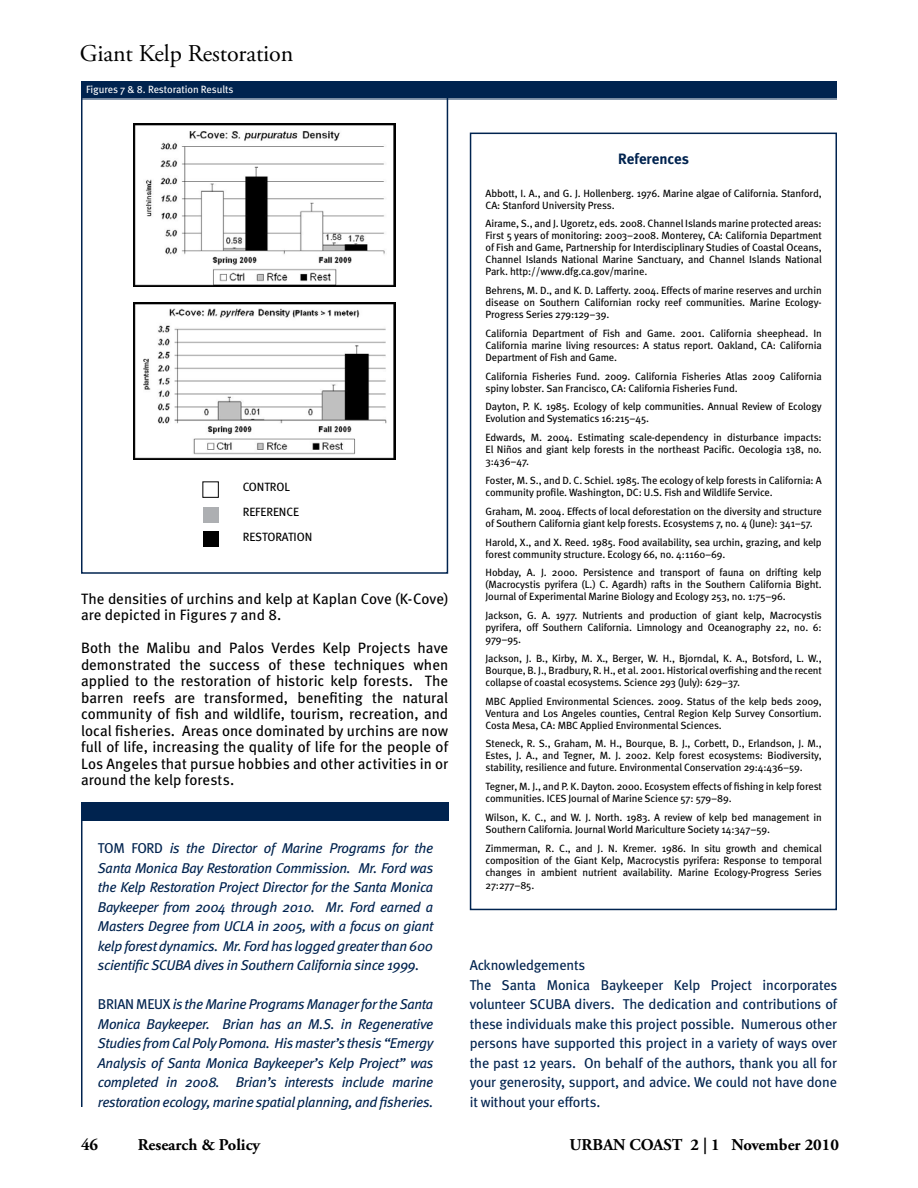
<style>
.page{position:relative;width:918px;height:1188px;background:#fff}
.page>*{position:absolute;margin:0;border:0;box-sizing:border-box;transform-origin:0 0}
.t1{font:24px "Adobe Garamond Pro";letter-spacing:-.005em;color:#000}
.t2{font:700 16.5px "Adobe Garamond Pro";color:#000}
.t3{font:15px/16.5px "Meta";color:#000}
.t4{font:700 15px "Meta";color:#00234f}
.t5{font:italic 14.25px/19.5px "Meta";letter-spacing:-.02em;color:#00234f;text-align:justify}
.t6{font:14.25px/19.5px "Meta";letter-spacing:-.01em;color:#00234f}
.t7{font:12px/24.9px "Meta";letter-spacing:-.005em;color:#000}
.t8{font:10.5px/12px "Meta";letter-spacing:-.01em;color:#000;text-align:justify}
.t9{font:10.5px "Meta";letter-spacing:-.01em;color:#fff}
.s1{font-style:normal}
</style>
<div class="page">
<div style="left:81px;top:87px;width:367px;height:487px;background:#fff;border:2px solid #00234f"></div>
<img style="left:134px;top:124px;width:261px;height:162px">
<img style="left:133px;top:302px;width:263px;height:157px">
<div style="left:203px;top:482px;width:16px;height:16px;border:1px solid #000"></div>
<div style="left:203px;top:507px;width:15px;height:16px;background:#adafb2"></div>
<div style="left:203px;top:532px;width:15px;height:15px;background:#000"></div>
<div style="left:81px;top:802px;width:367px;height:18px;background:#00234f"></div>
<hr style="left:81px;top:803px;width:1px;height:304px;background:#00234f">
<div style="left:470px;top:133px;width:367px;height:777px;background:#fff;border:2px solid #00234f"></div>
<div style="left:81px;top:81px;width:756px;height:18px;background:#00234f"></div>
<hr style="left:83px;top:99px;width:364px;height:1px;background:#fff">
<h1 class="t1" style="left:80px;top:39px;width:215px">Giant Kelp Restoration</h1>
<p class="t9" style="left:86px;top:83px;width:149px">Figures 7 &amp; 8. Restoration Results</p>
<p class="t7" style="left:243px;top:474px;width:71px">control reference restorati on</p>
<h3 class="t3" style="left:81px;top:590px;width:369px">The densities of urchins and kelp at Kaplan Cove (K-Cove) are depicted in Figures 7 and 8.</h3>
<p class="t3" style="left:81px;top:640px;width:369px;text-align:justify">Both the Malibu and Palos Verdes Kelp Projects have demonstrated the success of these techniques when applied to the restoration of historic kelp forests. The barren reefs are transformed, benefiting the natural community of fish and wildlife, tourism, recreation, and local fisheries. Areas once dominated by urchins are now full of life, increasing the quality of life for the people of Los Angeles that pursue hobbies and other activities in or around the kelp forests.</p>
<p class="t5" style="left:98px;top:839px;width:337px"><span class="s1">Tom Ford</span> is the Director of Marine Programs for the Santa Monica Bay Restoration Commission. Mr. Ford was the Kelp Restoration Project Director for the Santa Monica Baykeeper from 2004 through 2010. Mr. Ford earned a Masters Degree from UCLA in 2005, with a focus on giant kelp forest dynamics. Mr. Ford has logged greater than 600 scientific SCUBA dives in Southern California since 1999.</p>
<p class="t5" style="left:98px;top:994px;width:337px"><span class="s1">Brian Meux</span> is the Marine Programs Manager for the Santa Monica Baykeeper. Brian has an M.S. in Regenerative Studies from Cal Poly Pomona. His master’s thesis “Emergy Analysis of Santa Monica Baykeeper’s Kelp Project” was completed in 2008. Brian’s interests include marine restoration ecology, marine spatial planning, and fisheries.</p>
<h2 class="t2" style="left:81px;top:1135px;width:19px">46</h2>
<h2 class="t2" style="left:138px;top:1135px;width:124px">Research &amp; Policy</h2>
<h3 class="t4" style="left:618px;top:150px;width:72px">References</h3>
<p class="t8" style="left:486px;top:187px;width:338px">Abbott, I. A., and G. J. Hollenberg. 1976. Marine algae of California. Stanford,<br>CA: Stanford University Press.</p>
<p class="t8" style="left:486px;top:218px;width:338px">Airame, S., and J. Ugoretz, eds. 2008. Channel Islands marine protected areas:<br>First 5 years of monitoring: 2003–2008. Monterey, CA: California Department of Fish and Game, Partnership for Interdisciplinary Studies of Coastal Oceans, Channel Islands National Marine Sanctuary, and Channel Islands National Park. http://www.dfg.ca.gov/marine.</p>
<p class="t8" style="left:486px;top:284px;width:338px">Behrens, M. D., and K. D. Lafferty. 2004. Effects of marine reserves and urchin disease on Southern Californian rocky reef communities. Marine Ecology-Progress Series 279:129–39.</p>
<p class="t8" style="left:486px;top:327px;width:338px">California Department of Fish and Game. 2001. California sheephead. In California marine living resources: A status report. Oakland, CA: California Department of Fish and Game.</p>
<p class="t8" style="left:486px;top:370px;width:338px">California Fisheries Fund. 2009. California Fisheries Atlas 2009 California spiny lobster. San Francisco, CA: California Fisheries Fund.</p>
<p class="t8" style="left:486px;top:401px;width:338px">Dayton, P. K. 1985. Ecology of kelp communities. Annual Review of Ecology<br>Evolution and Systematics 16:215–45.</p>
<p class="t8" style="left:486px;top:431px;width:338px">Edwards, M. 2004. Estimating scale-dependency in disturbance impacts:<br>El N iños and giant kelp forests in the northeast Pacific. Oecologia 138, no.<br>3:436–47.</p>
<p class="t8" style="left:486px;top:474px;width:338px">Foster, M. S., and D. C. Schiel. 1985. The ecology of kelp forests in California: A community profile. Washington, DC: U.S. Fish and Wildlife Service.</p>
<p class="t8" style="left:486px;top:505px;width:338px">Graham, M. 2004. Effects of local deforestation on the diversity and structure of Southern California giant kelp forests. Ecosystems 7, no. 4 (June): 341–57.</p>
<p class="t8" style="left:486px;top:536px;width:338px">H arold, X., and X. Reed. 1985. Food availability, sea urchin, grazing, and kelp forest community structure. Ecology 66, no. 4:1160–69.</p>
<p class="t8" style="left:486px;top:566px;width:338px">Hobday, A. J. 2000. Persistence and transport of fauna on drifting kelp (Macrocystis pyrifera (L.) C. Agardh) rafts in the Southern California Bight.<br>Journal of Experimental Marine Biology and Ecology 253, no. 1:75–96.</p>
<p class="t8" style="left:486px;top:609px;width:338px">Jackson, G. A. 1977. N utrients and production of giant kelp, Macrocystis pyrifera, off Southern California. Limnology and Oceanography 22, no. 6:<br>979–95.</p>
<p class="t8" style="left:486px;top:652px;width:338px">Jackson, J. B., Kirby, M. X., Berger, W. H ., Bjorndal, K. A., Botsford, L. W., Bourque, B. J., Bradbury, R. H ., et al. 2001. H istorical overfishing and the recent collapse of coastal ecosystems. Science 293 (July): 629–37.</p>
<p class="t8" style="left:486px;top:695px;width:338px">MBC Applied Environmental Sciences. 2009. Status of the kelp beds 2009, Ventura and Los Angeles counties, Central Region Kelp Survey Consortium.<br>Costa Mesa, CA: MBC Applied Environmental Sciences.</p>
<p class="t8" style="left:486px;top:737px;width:338px">Steneck, R. S., Graham, M. H ., Bourque, B. J., Corbett, D., Erlandson, J. M., Estes, J. A., and Tegner, M. J. 2002. Kelp forest ecosystems: Biodiversity, stability, resilience and future. Environmental Conservation 29:4:436–59.</p>
<p class="t8" style="left:486px;top:780px;width:338px">Tegner, M. J., and P. K. Dayton. 2000. Ecosystem effects of fishing in kelp forest communities. ICES Journal of Marine Science 57: 579–89.</p>
<p class="t8" style="left:486px;top:811px;width:338px">Wilson, K. C., and W. J. North. 1983. A review of kelp bed management in<br>Southern California. Journal World Mariculture Society 14:347–59.</p>
<p class="t8" style="left:486px;top:842px;width:338px">Zimmerman, R. C., and J. N . Kremer. 1986. In situ growth and chemical composition of the Giant Kelp, Macrocystis pyrifera: Response to temporal changes in ambient nutrient availability. Marine Ecology-Progress Series</p>
<p class="t8" style="left:486px;top:879px;width:50px">27:277–85.</p>
<p class="t6" style="left:470px;top:955px;width:369px">Acknowledgements<br>The Santa Monica Baykeeper Kelp Project incorporates volunteer SCUBA divers. The dedication and contributions of these individuals make this project possible. N umerous other persons have supported this project in a variety of ways over the past 12 years. On behalf of the authors, thank you all for your generosity, support, and advice. We could not have done it without your efforts.</p>
<h2 class="t2" style="left:569px;top:1135px;width:271px">URBAN COAST 2 | 1 November 2010</h2>
</div>
